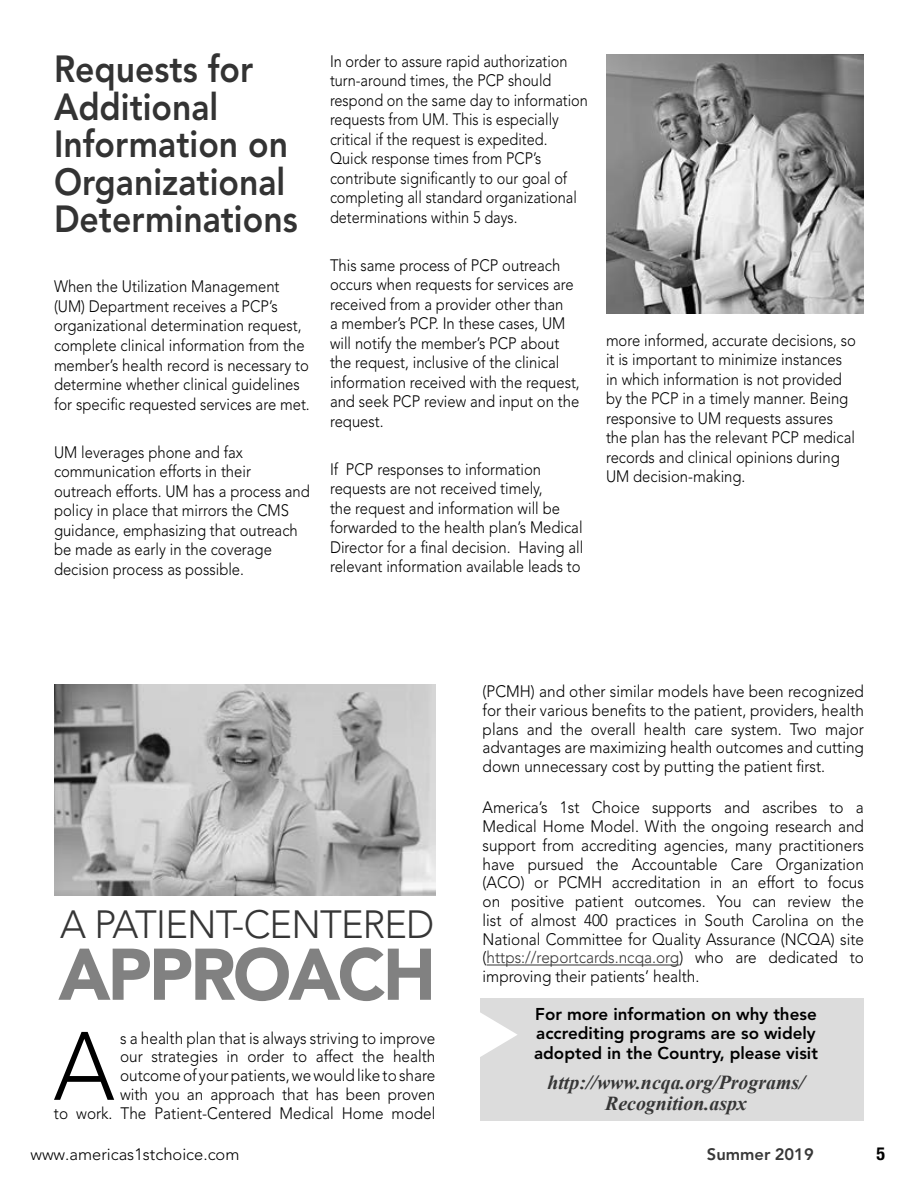
<style>
.page{position:relative;width:918px;height:1188px;background:#fff}
.page>*{position:absolute;margin:0;border:0;box-sizing:border-box;transform-origin:0 0}
.t1{font:300 96px "Avenir";color:#000;scale:.93 1}
.t2{font:900 72.3px "Avenir";letter-spacing:-.04em;color:#818181}
.t3{font:300 39px "Avenir";letter-spacing:-.02em;color:#363636}
.t4{font:800 37.5px/37.5px "Avenir";color:#333;scale:.9 1}
.t5{font:italic 700 19.8px/21.3px "Times New Roman";color:#363636;text-align:center}
.t6{font:700 condensed 18px "Helvetica Neue";color:#000}
.t7{font:800 16.95px/19.8px "Avenir";color:#000}
.t8{font:300 16.5px/19.5px "Avenir";color:#000;scale:.9 1}
.t9{font:300 16.5px/18.8px "Avenir";color:#000;text-align:justify;scale:.93 1}
.t10{font:300 16.5px/19.5px "Avenir";color:#000;scale:.88 1}
.t11{font:300 16.5px "Avenir";color:#000}
.t12{font:800 16.5px "Avenir";color:#383838}
.s1{color:#363636}
</style>
<div class="page">
<hr style="left:487px;top:965px;width:192px;height:1px;background:#363636">
<div style="left:481px;top:998px;width:383px;height:122px;background:#dcdcdc"></div>
<img style="left:54px;top:685px;width:381px;height:210px">
<svg style="left:480px;top:1012px;width:37px;height:46px"></svg>
<img style="left:606px;top:54px;width:258px;height:259px">
<p class="t4" style="left:54px;top:51px;width:272px">Requests for<br>Additional<br>Information on<br>Organizational<br>Determinations</p>
<p class="t8" style="left:54px;top:277px;width:286px">When the Utilization Management (UM) Department receives a PCP’s organizational determination request, complete clinical information from the member’s health record is necessary to determine whether clinical guidelines for specific requested services are met.</p>
<p class="t8" style="left:54px;top:442px;width:286px">UM leverages phone and fax communication efforts in their outreach efforts. UM has a process and policy in place that mirrors the CMS guidance, emphasizing that outreach be made as early in the coverage decision process as possible.</p>
<p class="t10" style="left:330px;top:51px;width:295px">In order to assure rapid authorization turn-around times, the PCP should respond on the same day to information requests from UM. This is especially critical if the request is expedited.<br>Quick response times from PCP’s contribute significantly to our goal of completing all standard organizational determinations within 5 days.</p>
<p class="t8" style="left:330px;top:255px;width:279px">This same process of PCP outreach occurs when requests for services are received from a provider other than<br>a member’s PCP. In these cases, UM will notify the member’s PCP about the request, inclusive of the clinical information received with the request, and seek PCP review and input on the request.</p>
<p class="t8" style="left:330px;top:459px;width:283px">If PCP responses to information requests are not received timely,<br>the request and information will be forwarded to the health plan’s Medical Director for a final decision. Having all relevant information available leads to</p>
<p class="t8" style="left:606px;top:330px;width:279px">more informed, accurate decisions, so it is important to minimize instances in which information is not provided by the PCP in a timely manner. Being responsive to UM requests assures the plan has the relevant PCP medical records and clinical opinions during UM decision-making.</p>
<p class="t3" style="left:60px;top:902px;width:376px">A PATIENT-CENTERED</p>
<p class="t2" style="left:58px;top:913px;width:379px">APPROACH</p>
<p class="t9" style="left:54px;top:1029px;width:412px;text-align:right">s a health plan that is always striving to improve<br>our strategies in order to affect the health<br>outcome of your patients, we would like to share<br>with you an approach that has been proven<br>to work. The Patient-Centered Medical Home model</p>
<p class="t1" style="left:54px;top:1010px;width:67px">A</p>
<p class="t9" style="left:483px;top:682px;width:412px">(PCMH) and other similar models have been recognized for their various benefits to the patient, providers, health plans and the overall health care system. Two major advantages are maximizing health outcomes and cutting down unnecessary cost by putting the patient first.</p>
<p class="t9" style="left:483px;top:798px;width:412px">America’s 1st Choice supports and ascribes to a Medical Home Model. With the ongoing research and support from accrediting agencies, many practitioners have pursued the Accountable Care Organization (ACO) or PCMH accreditation in an effort to focus on positive patient outcomes. You can review the list of almost 400 practices in South Carolina on the National Committee for Quality Assurance (NCQA) site (<span class="s1">https://reportcards.ncqa.org</span>) who are dedicated to improving their patients’ health.</p>
<p class="t7" style="left:534px;top:1004px;width:285px">For more information on why these accrediting programs are so widely adopted in the Country, please visit</p>
<p class="t5" style="left:547px;top:1071px;width:259px">http://www.ncqa.org/Programs/<br>Recognition.aspx</p>
<p class="t11" style="left:30px;top:1145px;width:211px">www.americas1stchoice.com</p>
<p class="t12" style="left:707px;top:1145px;width:108px">Summer 2019</p>
<p class="t6" style="left:877px;top:1143px;width:10px">5</p>
</div>
